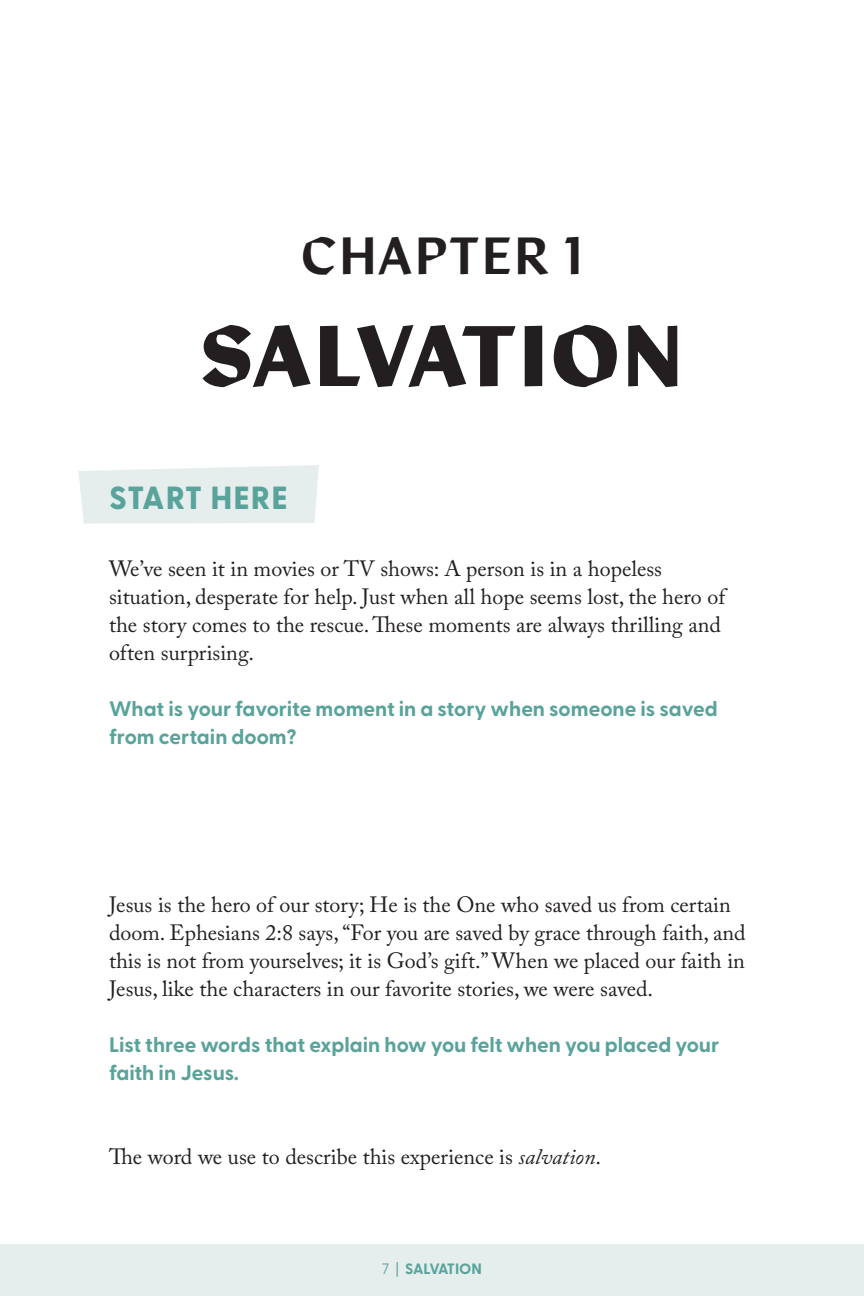
<style>
.page{position:relative;width:864px;height:1296px;background:#fff}
.page>*{position:absolute;margin:0;border:0;box-sizing:border-box;transform-origin:0 0}
.Head_1{font:700 82px "Manofa";letter-spacing:-.02em;color:#231f20}
.chapter{font:50px "Manofa";color:#231f20}
.Subhead_1{font:800 32px "Greycliff CF";letter-spacing:.035em;color:#59a39b}
.body_no_indent{font:22px/28px "Adobe Caslon Pro";color:#231f20}
.Activity_Questions_w{font:700 21px/28px "Greycliff CF";color:#59a39b}
.t1{font:700 15px "Greycliff CF";letter-spacing:-.015em;color:#59a39b}
.s1{font-style:italic}
.s2{font-weight:400}
</style>
<div class="page">
<div style="left:0;top:1244px;width:864px;height:52px;background:#e5eded"></div>
<svg style="left:78px;top:465px;width:241px;height:59px;background:#e7eeee"></svg>
<p class="chapter" style="left:300px;top:215px;width:286px">CHAPTER 1</p>
<p class="Head_1" style="left:199px;top:283px;width:487px">SALVATION</p>
<p class="Subhead_1" style="left:109px;top:473px;width:180px">START HERE</p>
<p class="body_no_indent" style="left:109px;top:554px;width:618px">We’ve seen it in movies or TV shows: A person is in a hopeless situation, desperate for help. Just when all hope seems lost, the hero of the story comes to the rescue. These moments are always thrilling and often surprising.</p>
<p class="Activity_Questions_w" style="left:109px;top:694px;width:610px">What is your favorite moment in a story when someone is saved from certain doom?</p>
<p class="body_no_indent" style="left:109px;top:890px;width:638px">Jesus is the hero of our story; He is the One who saved us from certain doom. Ephesians 2:8 says, “For you are saved by grace through faith, and this is not from yourselves; it is God’s gift.” When we placed our faith in Jesus, like the characters in our favorite stories, we were saved.</p>
<p class="Activity_Questions_w" style="left:109px;top:1030px;width:612px">List three words that explain how you felt when you placed your faith in Jesus.</p>
<p class="body_no_indent" style="left:109px;top:1142px;width:494px">The word we use to describe this experience is <span class="s1">salvation</span>.</p>
<p class="t1" style="left:382px;top:1257px;width:102px"><span class="s2">7 |</span> SALVATION</p>
</div>
